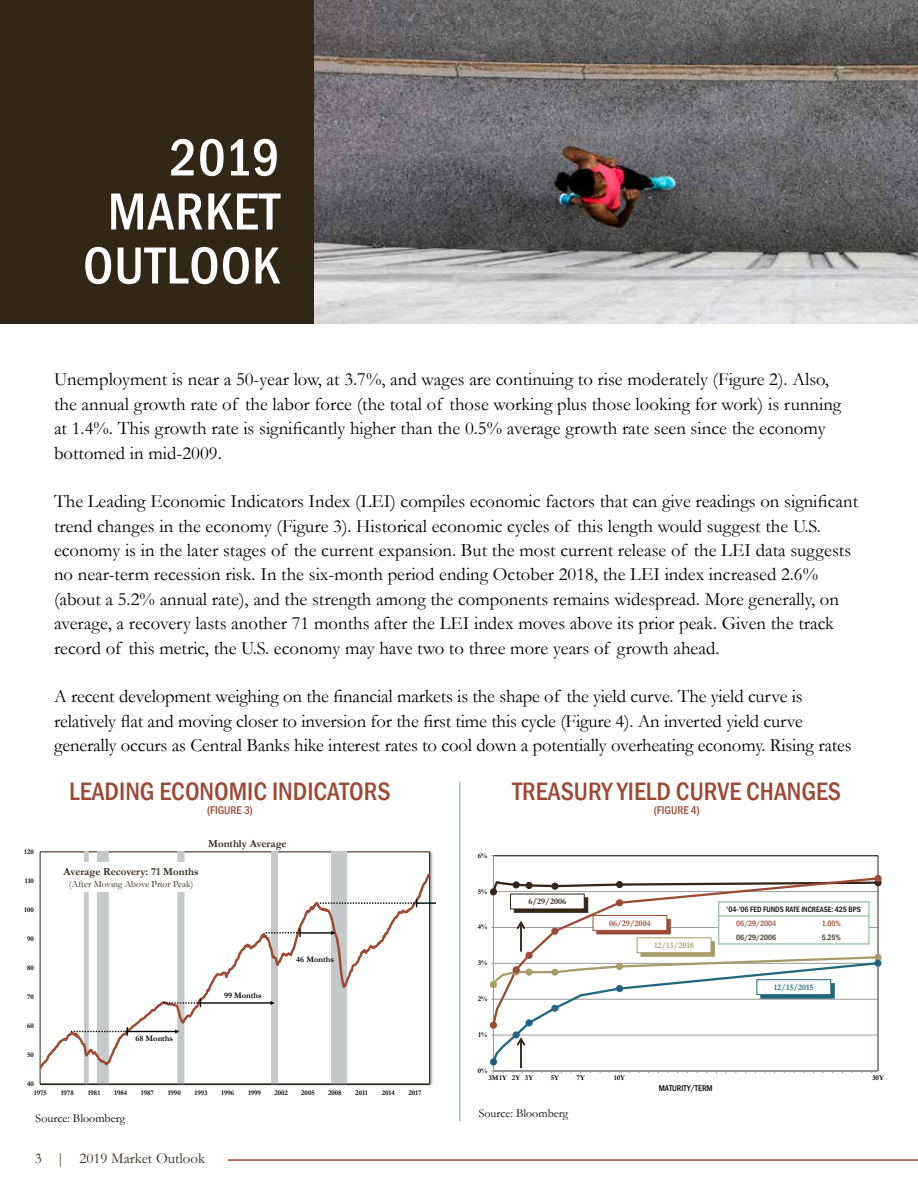
<style>
.page{position:relative;width:918px;height:1188px;background:#fff}
.page>*{position:absolute;margin:0;border:0;box-sizing:border-box;transform-origin:0 0}
.t1{font:500 condensed 54px/54px "Franklin Gothic";letter-spacing:.02em;color:#fff;text-align:right}
.t2{font:500 condensed 25.95px "Franklin Gothic";color:#9c4a36}
.t3{font:18.75px/24.3px "Garamond";color:#000}
.t4{font:15px "Garamond";color:#322617}
.t5{font:12px "Garamond";color:#000}
.t6{font:500 condensed 11.55px "Franklin Gothic";color:#9c4a36}
.t7{font:700 10.8px "Garamond";color:#332618}
.t8{font:9.6px "Garamond";color:#332618}
.t9{font:500 condensed 8.55px "Franklin Gothic";color:#000}
.t10{font:700 8.55px "Garamond";color:#a79b69}
.t11{font:700 8.55px "Garamond";color:#9c4a35}
.t12{font:700 8.55px "Garamond";color:#22667f}
.t13{font:700 8.55px "Garamond";color:#332618}
.t14{font:700 8.4px "Garamond";color:#000}
.t15{font:500 condensed 7.95px "Franklin Gothic";color:#000}
.t16{font:500 condensed 7.95px "Franklin Gothic";letter-spacing:-.005em;color:#9c4a35}
.t17{font:500 condensed 7.95px "Franklin Gothic";letter-spacing:-.005em;color:#332618}
.t18{font:700 7.35px "Garamond";color:#000}
.t19{font:700 7.2px "Garamond";color:#000}
</style>
<div class="page">
<div style="left:0;top:0;width:338px;height:324px;background:#322617"></div>
<hr style="left:228px;top:1159px;width:690px;height:2px;background:#9c4a36">
<hr style="left:459px;top:782px;width:1px;height:339px;background:#9dc7ad">
<hr style="left:40px;top:1084px;width:390px;height:1px;background:#000">
<svg style="left:40px;top:872px;width:280px;height:199px"></svg>
<hr style="left:300px;top:932px;width:32px;height:2px;background:#000">
<svg style="left:71px;top:852px;width:57px;height:233px"></svg>
<hr style="left:125px;top:1031px;width:51px;height:1px;background:#000">
<svg style="left:163px;top:852px;width:38px;height:233px"></svg>
<hr style="left:199px;top:1002px;width:72px;height:2px;background:#000">
<svg style="left:266px;top:852px;width:35px;height:233px"></svg>
<div style="left:48px;top:863px;width:166px;height:29px;background:#fff"></div>
<svg style="left:320px;top:852px;width:116px;height:233px"></svg>
<img style="left:314px;top:0;width:604px;height:324px">
<hr style="left:493px;top:856px;width:1px;height:215px;background:#989a9d">
<hr style="left:493px;top:1071px;width:385px;height:1px;background:#989a9d">
<svg style="left:494px;top:876px;width:384px;height:65px"></svg>
<div style="left:490px;top:982px;width:7px;height:6px;background:#d0cab0;border-radius:50%"></div>
<div style="left:490px;top:981px;width:7px;height:7px;border:1px solid #a79b69;border-radius:50%"></div>
<div style="left:490px;top:889px;width:7px;height:6px;border:1px solid #332618;border-radius:50%"></div>
<div style="left:490px;top:1022px;width:7px;height:6px;background:#bf8a7d;border-radius:50%"></div>
<div style="left:490px;top:1022px;width:7px;height:7px;border:1px solid #9c4a35;border-radius:50%"></div>
<svg style="left:552px;top:928px;width:6px;height:6px"></svg>
<div style="left:875px;top:875px;width:6px;height:7px;background:#9c4a35;border-radius:50%"></div>
<div style="left:875px;top:875px;width:6px;height:7px;border:1px solid #9c4a35;border-radius:50%"></div>
<div style="left:490px;top:1059px;width:7px;height:6px;border:1px solid #22667f;border-radius:50%"></div>
<div style="left:637px;top:938px;width:74px;height:15px;background:#fff"></div>
<div style="left:719px;top:902px;width:150px;height:14px;background:#fff"></div>
<div style="left:719px;top:916px;width:75px;height:14px;background:#fff"></div>
<div style="left:794px;top:916px;width:75px;height:14px;background:#fff"></div>
<div style="left:719px;top:930px;width:75px;height:14px;background:#fff"></div>
<div style="left:794px;top:930px;width:75px;height:14px;background:#fff"></div>
<hr style="left:718px;top:915px;width:152px;height:2px;background:#9cc7ad">
<hr style="left:718px;top:901px;width:1px;height:44px;background:#9cc7ad">
<hr style="left:868px;top:901px;width:2px;height:44px;background:#9cc7ad">
<svg style="left:491px;top:878px;width:390px;height:35px"></svg>
<div style="left:511px;top:894px;width:73px;height:15px;background:#fff"></div>
<svg style="left:596px;top:919px;width:75px;height:15px"></svg>
<div style="left:593px;top:916px;width:74px;height:14px;background:#fff"></div>
<div style="left:593px;top:915px;width:74px;height:16px;border:1px solid #9c4a35"></div>
<hr style="left:520px;top:1039px;width:2px;height:29px;background:#332618">
<svg style="left:491px;top:941px;width:390px;height:124px"></svg>
<hr style="left:520px;top:923px;width:2px;height:29px;background:#332618">
<svg style="left:515px;top:919px;width:12px;height:12px"></svg>
<h1 class="t1" style="left:83px;top:130px;width:198px">2019<br>MARKET<br>OUTLOOK</h1>
<p class="t3" style="left:54px;top:367px;width:789px">Unemployment is near a 50-year low, at 3.7%, and wages are continuing to rise moderately (Figure 2). Also, the annual growth rate of the labor force (the total of those working plus those looking for work) is running at 1.4%. This growth rate is significantly higher than the 0.5% average growth rate seen since the economy bottomed in mid-2009.</p>
<p class="t3" style="left:54px;top:489px;width:806px">The Leading Economic Indicators Index (LEI) compiles economic factors that can give readings on significant trend changes in the economy (Figure 3). Historical economic cycles of this length would suggest the U.S. economy is in the later stages of the current expansion. But the most current release of the LEI data suggests no near-term recession risk. In the six-month period ending October 2018, the LEI index increased 2.6% (about a 5.2% annual rate), and the strength among the components remains widespread. More generally, on average, a recovery lasts another 71 months after the LEI index moves above its prior peak. Given the track record of this metric, the U.S. economy may have two to three more years of growth ahead.</p>
<p class="t3" style="left:54px;top:684px;width:799px">A recent development weighing on the financial markets is the shape of the yield curve. The yield curve is relatively flat and moving closer to inversion for the first time this cycle (Figure 4). An inverted yield curve generally occurs as Central Banks hike interest rates to cool down a potentially overheating economy. Rising rates</p>
<p class="t19" style="left:24px;top:847px;width:11px">120</p>
<p class="t19" style="left:25px;top:876px;width:11px">110</p>
<p class="t19" style="left:24px;top:905px;width:11px">100</p>
<p class="t19" style="left:27px;top:934px;width:8px">90</p>
<p class="t19" style="left:27px;top:963px;width:8px">80</p>
<p class="t19" style="left:27px;top:992px;width:8px">70</p>
<p class="t19" style="left:27px;top:1021px;width:8px">60</p>
<p class="t19" style="left:27px;top:1050px;width:8px">50</p>
<p class="t19" style="left:27px;top:1079px;width:8px">40</p>
<h2 class="t2" style="left:69px;top:774px;width:323px">LEADING ECONOMIC INDICATORS</h2>
<p class="t6" style="left:207px;top:803px;width:47px">(FIGURE 3)</p>
<p class="t7" style="left:64px;top:864px;width:136px">Average Recovery: 71 Months</p>
<p class="t8" style="left:69px;top:877px;width:126px">(After Moving Above Prior Peak)</p>
<p class="t7" style="left:208px;top:836px;width:80px">Monthly Average</p>
<p class="t14" style="left:135px;top:1033px;width:39px">68 Months</p>
<p class="t14" style="left:224px;top:990px;width:39px">99 Months</p>
<p class="t14" style="left:296px;top:954px;width:39px">46 Months</p>
<p class="t19" style="left:34px;top:1087px;width:15px">1975</p>
<p class="t19" style="left:61px;top:1087px;width:15px">1978</p>
<p class="t19" style="left:88px;top:1087px;width:14px">1981</p>
<p class="t19" style="left:114px;top:1087px;width:15px">1984</p>
<p class="t19" style="left:141px;top:1087px;width:15px">1987</p>
<p class="t19" style="left:168px;top:1087px;width:15px">1990</p>
<p class="t19" style="left:195px;top:1087px;width:15px">1993</p>
<p class="t19" style="left:221px;top:1087px;width:15px">1996</p>
<p class="t19" style="left:248px;top:1087px;width:15px">1999</p>
<p class="t19" style="left:275px;top:1087px;width:15px">2002</p>
<p class="t19" style="left:301px;top:1087px;width:15px">2005</p>
<p class="t19" style="left:328px;top:1087px;width:15px">2008</p>
<p class="t19" style="left:355px;top:1087px;width:14px">2011</p>
<p class="t19" style="left:382px;top:1087px;width:15px">2014</p>
<p class="t19" style="left:409px;top:1087px;width:15px">2017</p>
<p class="t5" style="left:36px;top:1110px;width:91px">Source: Bloomberg</p>
<p class="t4" style="left:35px;top:1149px;width:172px">3 | 2019 Market Outlook</p>
<p class="t18" style="left:478px;top:850px;width:11px">6%</p>
<p class="t18" style="left:478px;top:886px;width:11px">5%</p>
<p class="t18" style="left:478px;top:922px;width:11px">4%</p>
<p class="t18" style="left:478px;top:958px;width:11px">3%</p>
<p class="t18" style="left:478px;top:994px;width:11px">2%</p>
<p class="t18" style="left:478px;top:1030px;width:11px">1%</p>
<h2 class="t2" style="left:513px;top:774px;width:330px">TREASURY YIELD CURVE CHANGES</h2>
<p class="t6" style="left:654px;top:803px;width:47px">(FIGURE 4)</p>
<p class="t13" style="left:528px;top:896px;width:39px">6/29/2006</p>
<p class="t11" style="left:609px;top:917px;width:43px">06/29/2004</p>
<p class="t10" style="left:654px;top:939px;width:41px">12/13/2018</p>
<p class="t15" style="left:727px;top:904px;width:136px">‘04-’06 FED FUNDS RATE INCREASE: 425 BPS</p>
<p class="t16" style="left:736px;top:918px;width:41px">06/29/2004</p>
<p class="t16" style="left:822px;top:918px;width:21px">1.00%</p>
<p class="t17" style="left:736px;top:932px;width:41px">06/29/2006</p>
<p class="t17" style="left:822px;top:932px;width:21px">5.25%</p>
<p class="t12" style="left:774px;top:981px;width:41px">12/15/2015</p>
<p class="t18" style="left:478px;top:1066px;width:11px">0%</p>
<p class="t18" style="left:488px;top:1072px;width:46px">3M1Y 2Y 3Y</p>
<p class="t18" style="left:551px;top:1072px;width:10px">5Y</p>
<p class="t18" style="left:577px;top:1072px;width:10px">7Y</p>
<p class="t18" style="left:614px;top:1072px;width:13px">10Y</p>
<p class="t18" style="left:872px;top:1072px;width:13px">30Y</p>
<p class="t9" style="left:659px;top:1083px;width:55px">MATURITY/TERM</p>
<p class="t5" style="left:479px;top:1105px;width:91px">Source: Bloomberg</p>
</div>
